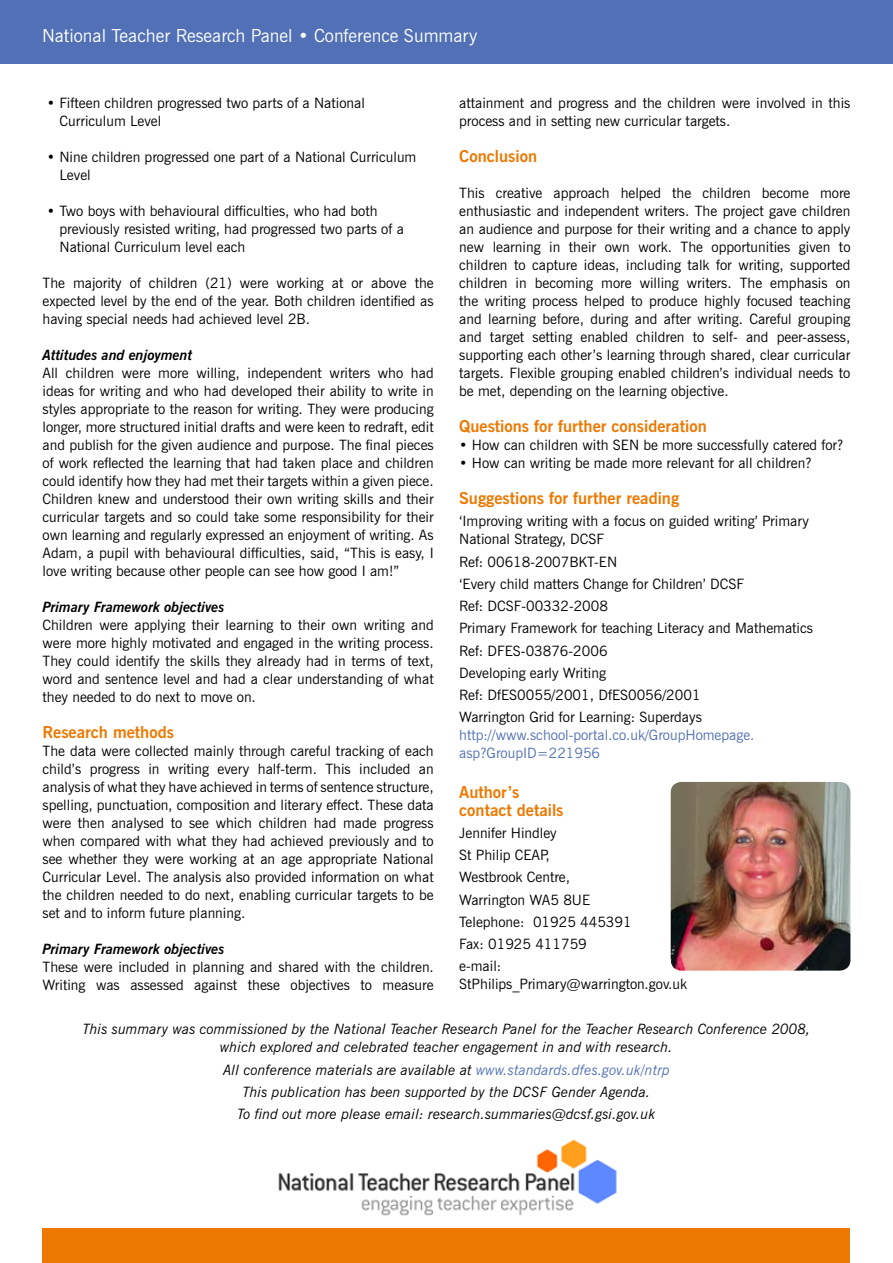
<style>
.page{position:relative;width:893px;height:1263px;background:#fff}
.page>*{position:absolute;margin:0;border:0;box-sizing:border-box;transform-origin:0 0}
.t1{font:18px "News Gothic BT";color:#fff}
.t2{font:700 16.5px/18px "News Gothic BT";color:#ee7902}
.t3{font:14.25px/18px "News Gothic BT";color:#000}
.t4{font:italic 14.25px/22.2px "News Gothic BT";color:#000;text-align:center}
.t5{font:italic 700 14.25px "News Gothic BT";color:#000}
.t6{font:14.25px/18px "News Gothic BT";color:#5270b5}
.s1{color:#5270b5}
</style>
<div class="page">
<div style="left:0;top:0;width:893px;height:64px;background:#5270b5"></div>
<div style="left:43px;top:1229px;width:807px;height:34px;background:#ee7902"></div>
<img style="left:278px;top:1139px;width:339px;height:77px">
<img style="left:671px;top:782px;width:179px;height:189px">
<p class="t1" style="left:42px;top:25px;width:437px">National Teacher Research Panel • Conference Summary</p>
<p class="t3" style="left:60px;top:94px;width:307px;text-indent:-13px">• Fifteen children progressed two parts of a National<br>Curriculum Level</p>
<p class="t3" style="left:60px;top:148px;width:358px;text-indent:-13px">• Nine children progressed one part of a National Curriculum<br>Level</p>
<p class="t3" style="left:60px;top:202px;width:346px;text-indent:-13px">• Two boys with behavioural difficulties, who had both previously resisted writing, had progressed two parts of a<br>National Curriculum level each</p>
<p class="t3" style="left:43px;top:274px;width:393px;text-align:justify">The majority of children (21) were working at or above the expected level by the end of the year. Both children identified as having special needs had achieved level 2B.</p>
<p class="t5" style="left:43px;top:346px;width:151px">Attitudes and enjoyment</p>
<p class="t3" style="left:43px;top:364px;width:393px;text-align:justify">All children were more willing, independent writers who had ideas for writing and who had developed their ability to write in styles appropriate to the reason for writing. They were producing longer, more structured initial drafts and were keen to redraft, edit and publish for the given audience and purpose. The final pieces of work reflected the learning that had taken place and children could identify how they had met their targets within a given piece.<br>Children knew and understood their own writing skills and their curricular targets and so could take some responsibility for their own learning and regularly expressed an enjoyment of writing. As Adam, a pupil with behavioural difficulties, said, “This is easy, I love writing because other people can see how good I am!”</p>
<p class="t5" style="left:43px;top:598px;width:184px">Primary Framework objectives</p>
<p class="t3" style="left:43px;top:616px;width:393px;text-align:justify">Children were applying their learning to their own writing and were more highly motivated and engaged in the writing process.<br>They could identify the skills they already had in terms of text, word and sentence level and had a clear understanding of what they needed to do next to move on.</p>
<p class="t2" style="left:43px;top:723px;width:133px">Research methods</p>
<p class="t3" style="left:43px;top:742px;width:393px;text-align:justify">The data were collected mainly through careful tracking of each child’s progress in writing every half-term. This included an analysis of what they have achieved in terms of sentence structure, spelling, punctuation, composition and literary effect. These data were then analysed to see which children had made progress when compared with what they had achieved previously and to see whether they were working at an age appropriate National Curricular Level. The analysis also provided information on what the children needed to do next, enabling curricular targets to be set and to inform future planning.</p>
<p class="t5" style="left:43px;top:940px;width:184px">Primary Framework objectives</p>
<p class="t3" style="left:43px;top:958px;width:393px">These were included in planning and shared with the children.<br>Writing was assessed against these objectives to measure</p>
<p class="t3" style="left:459px;top:94px;width:393px">attainment and progress and the children were involved in this process and in setting new curricular targets.</p>
<p class="t2" style="left:459px;top:147px;width:79px">Conclusion</p>
<p class="t3" style="left:459px;top:184px;width:393px;text-align:justify">This creative approach helped the children become more enthusiastic and independent writers. The project gave children an audience and purpose for their writing and a chance to apply new learning in their own work. The opportunities given to children to capture ideas, including talk for writing, supported children in becoming more willing writers. The emphasis on the writing process helped to produce highly focused teaching and learning before, during and after writing. Careful grouping and target setting enabled children to self- and peer-assess, supporting each other’s learning through shared, clear curricular targets. Flexible grouping enabled children’s individual needs to be met, depending on the learning objective.</p>
<p class="t2" style="left:459px;top:417px;width:249px">Questions for further consideration</p>
<p class="t3" style="left:459px;top:436px;width:386px">• How can children with SEN be more successfully catered for?</p>
<p class="t3" style="left:459px;top:454px;width:354px">• How can writing be made more relevant for all children?</p>
<p class="t2" style="left:459px;top:489px;width:222px">Suggestions for further reading</p>
<p class="t3" style="left:459px;top:512px;width:351px">‘Improving writing with a focus on guided writing’ Primary<br>National Strategy, DCSF</p>
<p class="t3" style="left:459px;top:550px;width:355px;line-height:22.2px">Ref: 00618-2007BKT-EN<br>‘Every child matters Change for Children’ DCSF<br>Ref: DCSF-00332-2008<br>Primary Framework for teaching Literacy and Mathematics Ref: DFES-03876-2006<br>Developing early Writing<br>Ref: DfES0055/2001, DfES0056/2001<br>Warrington Grid for Learning: Superdays</p>
<p class="t6" style="left:459px;top:726px;width:297px">http://www.school-portal.co.uk/GroupHomepage. asp?GroupID=221956</p>
<p class="t2" style="left:459px;top:783px;width:106px">Author’s contact details</p>
<p class="t3" style="left:459px;top:822px;width:174px;line-height:22.2px">Jennifer Hindley<br>St Philip CEAP,<br>Westbrook Centre,<br>Warrington WA5 8UE<br>Telephone: 01925 445391<br>Fax: 01925 411759 e-mail:</p>
<p class="t3" style="left:459px;top:975px;width:229px">StPhilips_Primary@warrington.gov.uk</p>
<p class="t4" style="left:83px;top:1020px;width:729px;line-height:18px">This summary was commissioned by the National Teacher Research Panel for the Teacher Research Conference 2008, which explored and celebrated teacher engagement in and with research.</p>
<p class="t4" style="left:223px;top:1058px;width:448px">All conference materials are available at <span class="s1">www.standards.dfes.gov.uk/ntrp<br></span>This publication has been supported by the DCSF Gender Agenda.<br>To find out more please email: research.summaries@dcsf.gsi.gov.uk</p>
</div>
